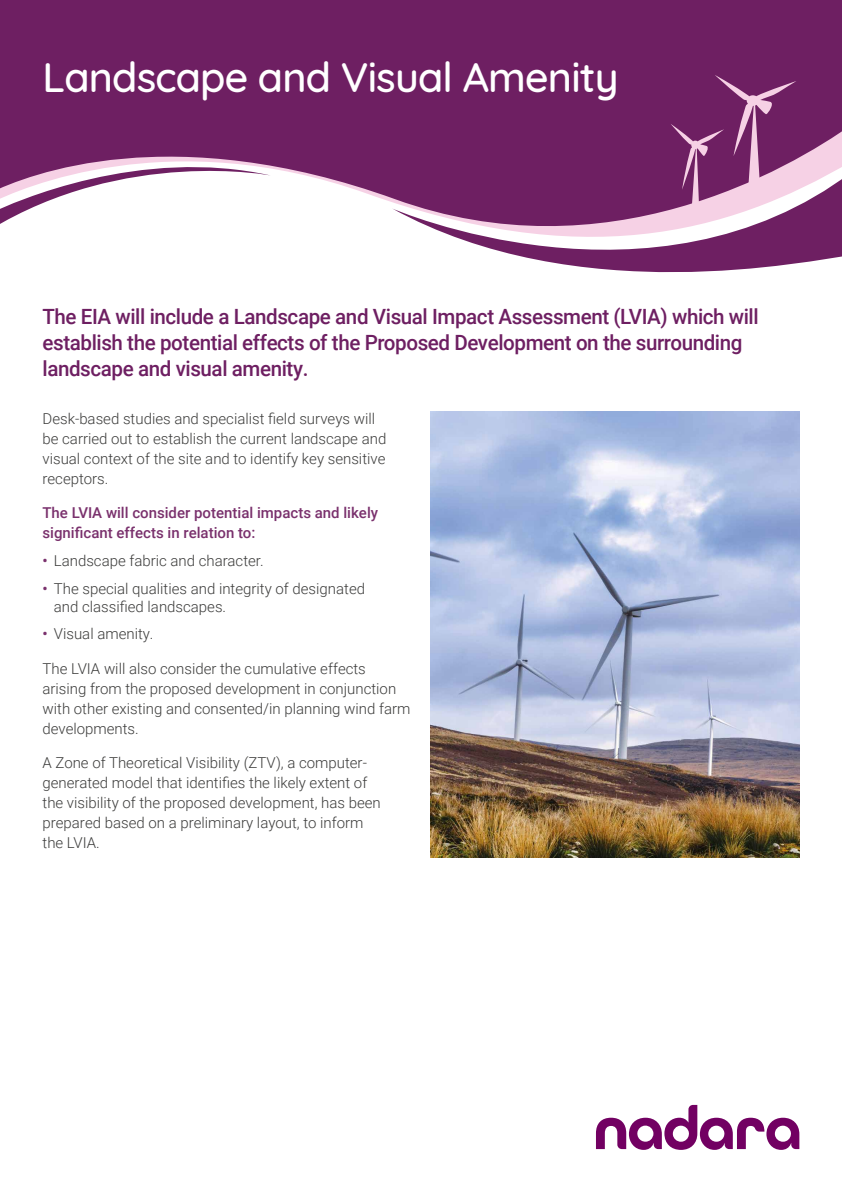
<style>
.page{position:relative;width:842px;height:1192px;background:#fff}
.page>*{position:absolute;margin:0;border:0;box-sizing:border-box;transform-origin:0 0}
.t1{font:500 42px "Quicksand";letter-spacing:-.02em;color:#fff}
.t2{font:500 21px/26px "Roboto";letter-spacing:-.02em;color:#6e1f62}
.t3{font:300 15px/20px "Roboto";color:#3c3c3b}
.t4{font:500 15px/20px "Roboto";color:#7a316d}
.s1{font-weight:500;color:#7a316d}
</style>
<div class="page">
<div style="left:0;top:32px;width:842px;height:170px;background:#6e1f62"></div>
<svg style="left:0;top:146px;width:271px;height:78px"></svg>
<svg style="left:392px;top:171px;width:450px;height:102px;fill:#6e1f62"></svg>
<svg style="left:670px;top:75px;width:126px;height:143px;background:#98578b"></svg>
<div style="left:0;top:0;width:842px;height:32px;background:#6e1f62"></div>
<svg style="left:596px;top:1105px;width:203px;height:45px"></svg>
<img style="left:431px;top:412px;width:368px;height:445px">
<h1 class="t1" style="left:43px;top:43px;width:577px">Landscape and Visual Amenity</h1>
<h2 class="t2" style="left:43px;top:303px;width:718px">The EIA will include a Landscape and Visual Impact Assessment (LVIA) which will establish the potential effects of the Proposed Development on the surrounding landscape and visual amenity.</h2>
<p class="t3" style="left:43px;top:408px;width:345px">Desk-based studies and specialist field surveys will be carried out to establish the current landscape and visual context of the site and to identify key sensitive receptors.</p>
<p class="t4" style="left:43px;top:502px;width:337px">The LVIA will consider potential impacts and likely significant effects in relation to:</p>
<p class="t3" style="left:43px;top:550px;width:223px"><span class="s1">•</span> Landscape fabric and character.</p>
<p class="t3" style="left:54px;top:579px;width:313px;line-height:18px;text-indent:-11px"><span class="s1">•</span> The special qualities and integrity of designated and classified landscapes.</p>
<p class="t3" style="left:43px;top:624px;width:113px"><span class="s1">•</span> Visual amenity.</p>
<p class="t3" style="left:43px;top:658px;width:369px">The LVIA will also consider the cumulative effects arising from the proposed development in conjunction with other existing and consented/in planning wind farm developments.</p>
<p class="t3" style="left:43px;top:752px;width:340px">A Zone of Theoretical Visibility (ZTV), a computer&shy;generated model that identifies the likely extent of the visibility of the proposed development, has been prepared based on a preliminary layout, to inform the LVIA.</p>
</div>
